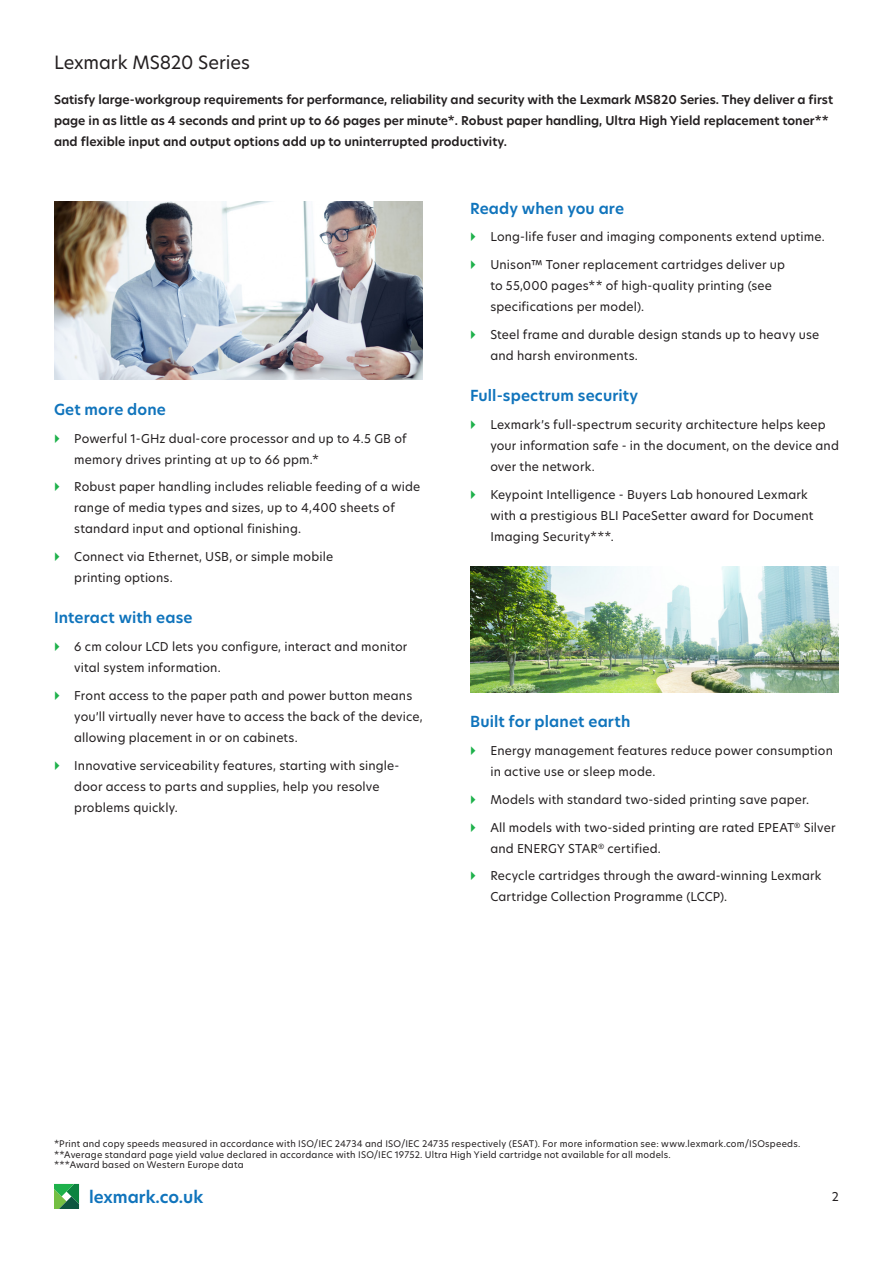
<style>
.page{position:relative;width:893px;height:1263px;background:#fff}
.page>*{position:absolute;margin:0;border:0;box-sizing:border-box;transform-origin:0 0}
.Title_-_secondary_he{font:18px "TP Hero";letter-spacing:-.005em;color:#231f20}
.URL{font:600 16.5px "TP Hero";color:#1074bc}
.Body_header_-_level{font:600 15px "TP Hero";letter-spacing:.01em;color:#1074bc}
.t1{font:12px/21px "TP Hero";letter-spacing:.015em;color:#231f20}
.Introduction_paragra{font:600 12px/21px "TP Hero";color:#231f20}
.Footnotes{font:9px "TP Hero";letter-spacing:.025em;color:#231f20}
</style>
<div class="page">
<svg style="left:54px;top:1184px;width:25px;height:25px"></svg>
<img style="left:54px;top:201px;width:369px;height:179px">
<img style="left:470px;top:567px;width:369px;height:125px">
<p class="Title_-_secondary_he" style="left:54px;top:50px;width:197px">Lexmark MS820 Series</p>
<p class="Introduction_paragra" style="left:54px;top:89px;width:781px">Satisfy large-workgroup requirements for performance, reliability and security with the Lexmark MS820 Series. They deliver a first page in as little as 4 seconds and print up to 66 pages per minute*. Robust paper handling, Ultra High Yield replacement toner** and flexible input and output options add up to uninterrupted productivity.</p>
<p class="Body_header_-_level" style="left:54px;top:399px;width:113px">Get more done</p>
<p class="t1" style="left:74px;top:428px;width:334px">Powerful 1-GHz dual-core processor and up to 4.5 GB of memory drives printing at up to 66 ppm.*</p>
<p class="t1" style="left:74px;top:476px;width:348px">Robust paper handling includes reliable feeding of a wide range of media types and sizes, up to 4,400 sheets of standard input and optional finishing.</p>
<p class="t1" style="left:74px;top:546px;width:260px">Connect via Ethernet, USB, or simple mobile printing options.</p>
<p class="Body_header_-_level" style="left:54px;top:608px;width:140px">Interact with ease</p>
<p class="t1" style="left:74px;top:636px;width:335px">6 cm colour LCD lets you configure, interact and monitor vital system information.</p>
<p class="t1" style="left:74px;top:685px;width:350px">Front access to the paper path and power button means you’ll virtually never have to access the back of the device, allowing placement in or on cabinets.</p>
<p class="t1" style="left:74px;top:755px;width:327px">Innovative serviceability features, starting with single&shy;door access to parts and supplies, help you resolve problems quickly.</p>
<p class="Body_header_-_level" style="left:470px;top:198px;width:156px">Ready when you are</p>
<p class="t1" style="left:490px;top:226px;width:336px">Long-life fuser and imaging components extend uptime.</p>
<p class="t1" style="left:490px;top:254px;width:296px">Unison™ Toner replacement cartridges deliver up to 55,000 pages** of high-quality printing (see specifications per model).</p>
<p class="t1" style="left:490px;top:324px;width:330px">Steel frame and durable design stands up to heavy use and harsh environments.</p>
<p class="Body_header_-_level" style="left:470px;top:385px;width:170px">Full-spectrum security</p>
<p class="t1" style="left:490px;top:414px;width:350px">Lexmark’s full-spectrum security architecture helps keep your information safe - in the document, on the device and over the network.</p>
<p class="t1" style="left:490px;top:483px;width:324px">Keypoint Intelligence - Buyers Lab honoured Lexmark with a prestigious BLI PaceSetter award for Document<br>Imaging Security***.</p>
<p class="Body_header_-_level" style="left:470px;top:712px;width:162px">Built for planet earth</p>
<p class="t1" style="left:490px;top:740px;width:344px">Energy management features reduce power consumption in active use or sleep mode.</p>
<p class="t1" style="left:490px;top:789px;width:320px">Models with standard two-sided printing save paper.</p>
<p class="t1" style="left:490px;top:816px;width:347px">All models with two-sided printing are rated EPEAT<sup>®</sup> Silver and ENERGY STAR<sup>®</sup> certified.</p>
<p class="t1" style="left:490px;top:865px;width:332px">Recycle cartridges through the award-winning Lexmark<br>Cartridge Collection Programme (LCCP).</p>
<p class="Footnotes" style="left:54px;top:1138px;width:748px">*Print and copy speeds measured in accordance with ISO/IEC 24734 and ISO/IEC 24735 respectively (ESAT). For more information see: www.lexmark.com/ISOspeeds.</p>
<p class="Footnotes" style="left:54px;top:1148px;width:618px">**Average standard page yield value declared in accordance with ISO/IEC 19752. Ultra High Yield cartridge not available for all models.</p>
<p class="Footnotes" style="left:54px;top:1159px;width:191px">***Award based on Western Europe data</p>
<p class="URL" style="left:89px;top:1186px;width:116px">lexmark.co.uk</p>
<p class="t1" style="left:832px;top:1186px;width:9px">2</p>
</div>
